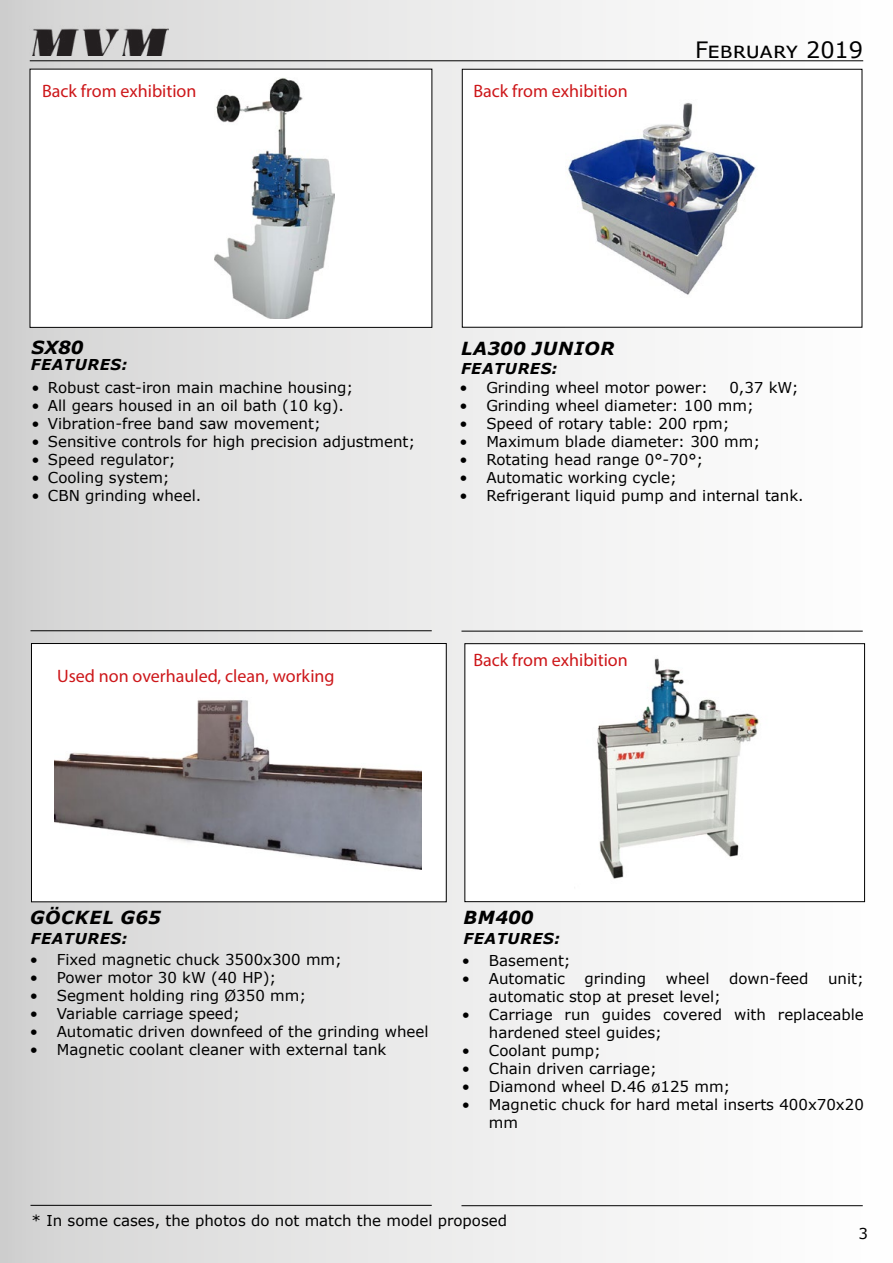
<style>
.page{position:relative;width:893px;height:1263px;background:#fff}
.page>*{position:absolute;margin:0;border:0;box-sizing:border-box;transform-origin:0 0}
.t1{font:22.5px "Verdana";color:#000}
.t2{font:18px "Myriad Pro";color:#cd171a}
.t3{font:italic 700 18px "Verdana";letter-spacing:.035em;color:#000}
.t4{font:15px/18px "Verdana";color:#000}
.t5{font:italic 700 15px "Verdana";letter-spacing:.035em;color:#000}
</style>
<div class="page">
<div style="left:1px;top:1px;width:891px;height:1261px;background:linear-gradient(to right,#d4d4d4,#fff)"></div>
<hr style="left:30px;top:60px;width:833px;height:1px;background:#000">
<img style="left:30px;top:25px;width:138px;height:31px">
<hr style="left:31px;top:630px;width:401px;height:1px;background:#000">
<hr style="left:31px;top:1205px;width:401px;height:1px;background:#000">
<hr style="left:461px;top:631px;width:402px;height:1px;background:#000">
<hr style="left:461px;top:1205px;width:402px;height:1px;background:#000">
<div style="left:462px;top:69px;width:400px;height:258px;background:#fff"></div>
<img style="left:568px;top:102px;width:188px;height:193px">
<div style="left:465px;top:644px;width:400px;height:258px;background:#fff"></div>
<img style="left:597px;top:658px;width:163px;height:221px">
<div style="left:464px;top:643px;width:401px;height:259px;border:1px solid #000"></div>
<div style="left:30px;top:69px;width:402px;height:258px;background:#fff"></div>
<div style="left:30px;top:69px;width:402px;height:259px;border:1px solid #000"></div>
<img style="left:215px;top:77px;width:119px;height:242px">
<div style="left:31px;top:643px;width:415px;height:259px;background:#fff"></div>
<div style="left:31px;top:643px;width:415px;height:259px;border:1px solid #000"></div>
<img style="left:54px;top:700px;width:367px;height:170px">
<p class="t2" style="left:42px;top:80px;width:156px">Back from exhibition</p>
<p class="t2" style="left:473px;top:80px;width:156px">Back from exhibition</p>
<h1 class="t1" style="left:695px;top:35px;width:170px">February 2019</h1>
<p class="t3" style="left:32px;top:334px;width:54px">SX80</p>
<p class="t5" style="left:31px;top:354px;width:98px">FEATURES:</p>
<p class="t4" style="left:32px;top:378px;width:323px">• Robust cast-iron main machine housing;</p>
<p class="t4" style="left:32px;top:396px;width:314px">• All gears housed in an oil bath (10 kg).</p>
<p class="t4" style="left:32px;top:414px;width:291px">• Vibration-free band saw movement;</p>
<p class="t4" style="left:32px;top:432px;width:385px">• Sensitive controls for high precision adjustment;</p>
<p class="t4" style="left:32px;top:450px;width:145px">• Speed regulator;</p>
<p class="t4" style="left:32px;top:468px;width:140px">• Cooling system;</p>
<p class="t4" style="left:32px;top:486px;width:171px">• CBN grinding wheel.</p>
<p class="t3" style="left:461px;top:336px;width:155px">LA300 JUNIOR</p>
<p class="t5" style="left:461px;top:358px;width:98px">FEATURES:</p>
<p class="t4" style="left:459px;top:378px;width:250px">• Grinding wheel motor power:</p>
<p class="t4" style="left:729px;top:378px;width:71px">0,37 kW;</p>
<p class="t4" style="left:459px;top:396px;width:296px">• Grinding wheel diameter: 100 mm;</p>
<p class="t4" style="left:459px;top:414px;width:272px">• Speed of rotary table: 200 rpm;</p>
<p class="t4" style="left:459px;top:432px;width:302px">• Maximum blade diameter: 300 mm;</p>
<p class="t4" style="left:459px;top:450px;width:245px">• Rotating head range 0°-70°;</p>
<p class="t4" style="left:459px;top:468px;width:219px">• Automatic working cycle;</p>
<p class="t4" style="left:459px;top:486px;width:346px">• Refrigerant liquid pump and internal tank.</p>
<p class="t2" style="left:57px;top:665px;width:279px">Used non overhauled, clean, working</p>
<p class="t2" style="left:473px;top:649px;width:156px">Back from exhibition</p>
<p class="t3" style="left:30px;top:905px;width:133px">GÖCKEL G65</p>
<p class="t5" style="left:31px;top:928px;width:98px">FEATURES:</p>
<p class="t4" style="left:30px;top:951px;width:314px">• Fixed magnetic chuck 3500x300 mm;</p>
<p class="t4" style="left:30px;top:969px;width:248px">• Power motor 30 kW (40 HP);</p>
<p class="t4" style="left:30px;top:987px;width:278px">• Segment holding ring Ø350 mm;</p>
<p class="t4" style="left:30px;top:1005px;width:212px">• Variable carriage speed;</p>
<p class="t4" style="left:30px;top:1023px;width:400px">• Automatic driven downfeed of the grinding wheel</p>
<p class="t4" style="left:30px;top:1041px;width:358px">• Magnetic coolant cleaner with external tank</p>
<p class="t3" style="left:464px;top:904px;width:72px">BM400</p>
<p class="t5" style="left:464px;top:928px;width:98px">FEATURES:</p>
<p class="t4" style="left:462px;top:951px;width:110px">• Basement;</p>
<p class="t4" style="left:462px;top:969px;width:105px">• Automatic</p>
<p class="t4" style="left:585px;top:969px;width:63px">grinding</p>
<p class="t4" style="left:666px;top:969px;width:45px">wheel</p>
<p class="t4" style="left:729px;top:969px;width:81px">down-feed</p>
<p class="t4" style="left:828px;top:969px;width:37px">unit;</p>
<p class="t4" style="left:489px;top:987px;width:234px">automatic stop at preset level;</p>
<p class="t4" style="left:489px;top:1005px;width:376px;text-indent:-27px">• Carriage run guides covered with replaceable hardened steel guides;</p>
<p class="t4" style="left:462px;top:1041px;width:141px">• Coolant pump;</p>
<p class="t4" style="left:462px;top:1059px;width:197px">• Chain driven carriage;</p>
<p class="t4" style="left:462px;top:1077px;width:270px">• Diamond wheel D.46 ø125 mm;</p>
<p class="t4" style="left:489px;top:1095px;width:377px;text-indent:-27px">• Magnetic chuck for hard metal inserts 400x70x20 mm</p>
<p class="t4" style="left:32px;top:1211px;width:477px">* In some cases, the photos do not match the model proposed</p>
<p class="t4" style="left:858px;top:1224px;width:11px">3</p>
</div>
